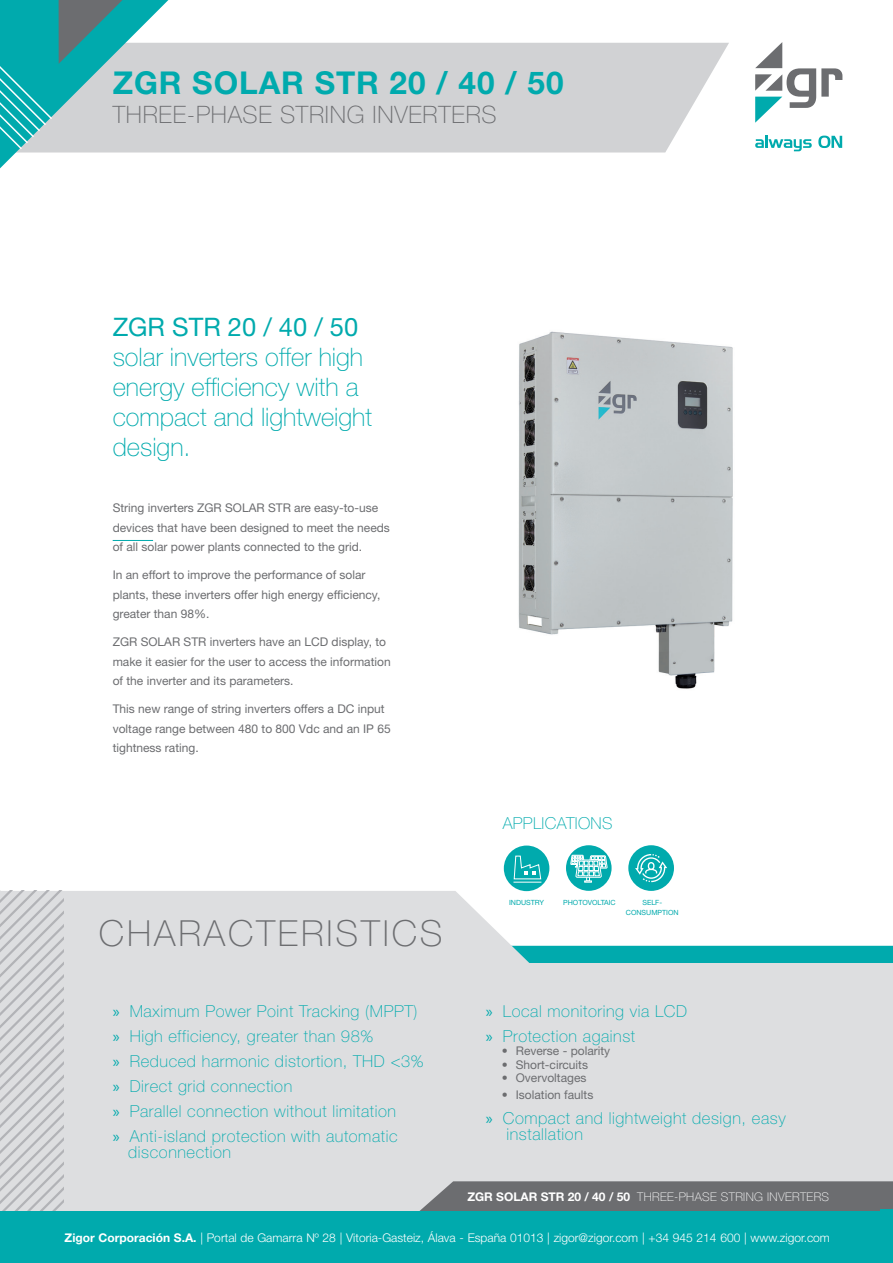
<style>
.page{position:relative;width:893px;height:1263px;background:#fff}
.page>*{position:absolute;margin:0;border:0;box-sizing:border-box;transform-origin:0 0}
.t1{font:100 36px "Helvetica Neue LT Std";letter-spacing:.08em;color:#6c6d70}
.t2{font:700 31.5px "Helvetica Neue LT Std";letter-spacing:.03em;color:#00aaad}
.t3{font:100 25.5px/30px "Helvetica Neue LT Std";color:#00aaad}
.t4{font:100 24px "Helvetica Neue LT Std";letter-spacing:.03em;color:#6c6d70}
.t5{font:100 16.5px/16.5px "Helvetica Neue LT Std";letter-spacing:.035em;color:#00aaad}
.texto{font:12px/19.5px "Helvetica Neue LT Std";color:#6c6d70}
.t6{font:300 12px "Helvetica Neue LT Std";color:#fff}
.t7{font:100 12px "Helvetica Neue LT Std";letter-spacing:.03em;color:#fff}
.iconos{font:7.2px "Helvetica Neue LT Std";color:#00aaad}
.s1{font-weight:400}
.s2{font-family:"Myriad Pro";font-weight:400}
.s3{font-weight:700}
</style>
<div class="page">
<div style="left:592px;top:946px;width:301px;height:18px;background:#00aaad"></div>
<div style="left:0;top:964px;width:893px;height:299px;background:#dddee0"></div>
<svg style="left:64px;top:891px;width:528px;height:73px;fill:#dddee0"></svg>
<svg style="left:0;top:891px;width:64px;height:319px"></svg>
<svg style="left:419px;top:1181px;width:474px;height:30px;background:#717275"></svg>
<div style="left:504px;top:845px;width:45px;height:46px;background:#00aaad;border-radius:50%"></div>
<svg style="left:513px;top:855px;width:29px;height:28px"></svg>
<div style="left:566px;top:845px;width:46px;height:46px;background:#00aaad;border-radius:50%"></div>
<svg style="left:570px;top:852px;width:37px;height:30px"></svg>
<div style="left:628px;top:845px;width:46px;height:46px;background:#00aaad;border-radius:50%"></div>
<svg style="left:635px;top:854px;width:32px;height:28px"></svg>
<svg style="left:755px;top:42px;width:87px;height:81px"></svg>
<svg style="left:755px;top:136px;width:57px;height:15px"></svg>
<svg style="left:818px;top:136px;width:24px;height:12px"></svg>
<div style="left:168px;top:43px;width:561px;height:109px;background:#d1d2d4"></div>
<hr style="left:113px;top:540px;width:40px;height:1px;background:#00aaad">
<svg style="left:0;top:0;width:168px;height:168px;background:#75bfc1"></svg>
<div style="left:880px;top:1209px;width:13px;height:54px;background:#00aaad"></div>
<div style="left:0;top:1211px;width:893px;height:52px;background:#00aaad"></div>
<img style="left:518px;top:331px;width:215px;height:358px">
<p class="t2" style="left:113px;top:64px;width:452px">ZGR SOLAR STR 20 / 40 / 50</p>
<p class="t4" style="left:113px;top:101px;width:386px">THREE-PHASE STRING INVERTERS</p>
<p class="t3" style="left:113px;top:312px;width:261px"><span class="s1">ZGR STR 20 / 40 / 50 </span>solar inverters offer high energy efficiency with a compact and lightweight design.</p>
<p class="texto" style="left:113px;top:498px;width:279px">String inverters ZGR SOLAR STR are easy-to-use devices that have been designed to meet the needs of all solar power plants connected to the grid.</p>
<p class="texto" style="left:113px;top:565px;width:269px">In an effort to improve the performance of solar plants, these inverters offer high energy efficiency, greater than 98%.</p>
<p class="texto" style="left:113px;top:632px;width:280px">ZGR SOLAR STR inverters have an LCD display, to make it easier for the user to access the information of the inverter and its parameters.</p>
<p class="texto" style="left:113px;top:699px;width:280px">This new range of string inverters offers a DC input voltage range between 480 to 800 Vdc and an IP 65 tightness rating.</p>
<p class="t5" style="left:503px;top:815px;width:111px">APPLICATIONS</p>
<p class="t1" style="left:99px;top:912px;width:345px">CHARACTERISTICS</p>
<p class="t5" style="left:113px;top:1002px;width:306px"><span class="s2">»</span> Maximum Power Point Tracking (MPPT)</p>
<p class="t5" style="left:113px;top:1027px;width:262px"><span class="s2">»</span> High efficiency, greater than 98%</p>
<p class="t5" style="left:113px;top:1052px;width:313px"><span class="s2">»</span> Reduced harmonic distortion, THD &lt;3%</p>
<p class="t5" style="left:113px;top:1077px;width:181px"><span class="s2">»</span> Direct grid connection</p>
<p class="t5" style="left:113px;top:1102px;width:285px"><span class="s2">»</span> Parallel connection without limitation</p>
<p class="t5" style="left:128px;top:1127px;width:271px;text-indent:-15px"><span class="s2">»</span> Anti-island protection with automatic disconnection</p>
<p class="iconos" style="left:509px;top:898px;width:37px">INDUSTRY</p>
<p class="iconos" style="left:563px;top:898px;width:54px">PHOTOVOLTAIC</p>
<p class="iconos" style="left:642px;top:898px;width:21px">SELF-</p>
<p class="iconos" style="left:626px;top:908px;width:54px">CONSUMPTION</p>
<p class="t5" style="left:486px;top:1002px;width:203px"><span class="s2">»</span> Local monitoring via LCD</p>
<p class="t5" style="left:486px;top:1027px;width:151px"><span class="s2">»</span> Protection against</p>
<p class="texto" style="left:502px;top:1041px;width:110px">• Reverse - polarity</p>
<p class="texto" style="left:502px;top:1054px;width:88px">• Short-circuits</p>
<p class="texto" style="left:502px;top:1068px;width:86px">• Overvoltages</p>
<p class="texto" style="left:502px;top:1084px;width:93px">• Isolation faults</p>
<p class="t5" style="left:506px;top:1109px;width:281px;text-indent:-21px"><span class="s2">»</span> Compact and lightweight design, easy installation</p>
<p class="t7" style="left:467px;top:1190px;width:363px"><span class="s3">ZGR SOLAR STR 20 / 40 / 50</span> THREE-PHASE STRING INVERTERS</p>
<p class="t6" style="left:65px;top:1231px;width:767px"><span class="s3">Zigor Corporación S.A.</span> | Portal de Gamarra Nº 28 | Vitoria-Gasteiz, Álava - España 01013 | zigor@zigor.com | +34 945 214 600 | www.zigor.com</p>
</div>
